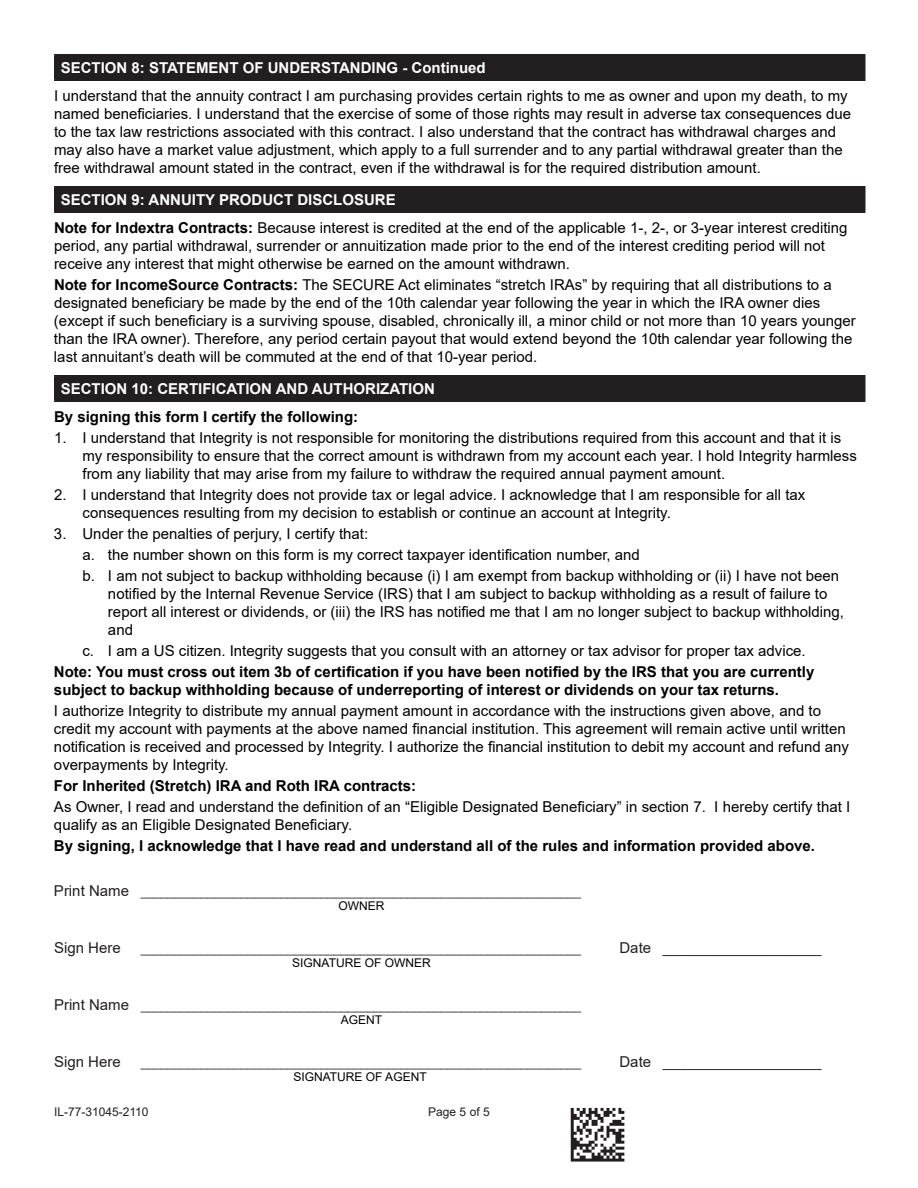
<style>
.page{position:relative;width:918px;height:1188px;background:#fff}
.page>*{position:absolute;margin:0;border:0;box-sizing:border-box;transform-origin:0 0}
.t1{font:15px/18px "Arial";color:#000}
.t2{font:700 15px/18px "Arial";color:#000}
.t3{font:700 15px "Arial";color:#fff}
.t4{font:15px "Arial";color:#231f20}
.t5{font:12px/14.4px "Arial";color:#231f20}
.t6{font:12px "Arial";color:#000}
.s1{font-weight:700;color:#fff}
.s2{font-weight:700}
.s3{font-size:15px}
.s4{color:#000}
</style>
<div class="page">
<div style="left:55px;top:187px;width:810px;height:25px;background:#231f20"></div>
<hr style="left:54px;top:186px;width:812px;height:2px;background:#231f20">
<hr style="left:54px;top:188px;width:2px;height:24px;background:#231f20">
<hr style="left:864px;top:188px;width:2px;height:24px;background:#231f20">
<hr style="left:54px;top:212px;width:812px;height:1px;background:#231f20">
<svg style="left:571px;top:1108px;width:53px;height:54px"></svg>
<div style="left:55px;top:376px;width:810px;height:25px;background:#231f20"></div>
<hr style="left:54px;top:375px;width:812px;height:1px;background:#231f20">
<hr style="left:54px;top:376px;width:2px;height:24px;background:#231f20">
<hr style="left:864px;top:376px;width:2px;height:24px;background:#231f20">
<hr style="left:54px;top:400px;width:812px;height:2px;background:#231f20">
<div style="left:55px;top:55px;width:810px;height:25px;background:#231f20"></div>
<hr style="left:54px;top:54px;width:812px;height:2px;background:#231f20">
<hr style="left:54px;top:56px;width:2px;height:24px;background:#231f20">
<hr style="left:864px;top:56px;width:2px;height:24px;background:#231f20">
<hr style="left:54px;top:80px;width:812px;height:1px;background:#231f20">
<p class="t3" style="left:61px;top:57px;width:426px">SECTION 8: STATEMENT OF UNDERSTANDING - Continued</p>
<p class="t1" style="left:54px;top:87px;width:799px">I understand that the annuity contract I am purchasing provides certain rights to me as owner and upon my death, to my named beneficiaries. I understand that the exercise of some of those rights may result in adverse tax consequences due to the tax law restrictions associated with this contract. I also understand that the contract has withdrawal charges and may also have a market value adjustment, which apply to a full surrender and to any partial withdrawal greater than the free withdrawal amount stated in the contract, even if the withdrawal is for the required distribution amount.</p>
<p class="t1" style="left:54px;top:186px;width:795px;line-height:27.9px;text-indent:7px"><span class="s1">SECTION 9: ANNUITY PRODUCT DISCLOSURE<br></span><span class="s2">Note for Indextra Contracts:</span> Because interest is credited at the end of the applicable 1-, 2-, or 3-year interest crediting</p>
<p class="t1" style="left:54px;top:237px;width:773px">period, any partial withdrawal, surrender or annuitization made prior to the end of the interest crediting period will not receive any interest that might otherwise be earned on the amount withdrawn.</p>
<p class="t1" style="left:54px;top:276px;width:803px"><span class="s2">Note for IncomeSource Contracts:</span> The SECURE Act eliminates “stretch IRAs” by requiring that all distributions to a designated beneficiary be made by the end of the 10th calendar year following the year in which the IRA owner dies (except if such beneficiary is a surviving spouse, disabled, chronically ill, a minor child or not more than 10 years younger than the IRA owner). Therefore, any period certain payout that would extend beyond the 10th calendar year following the last annuitant’s death will be commuted at the end of that 10-year period.</p>
<p class="t3" style="left:61px;top:378px;width:376px">SECTION 10: CERTIFICATION AND AUTHORIZATION</p>
<p class="t2" style="left:54px;top:408px;width:306px">By signing this form I certify the following:</p>
<p class="t1" style="left:82px;top:429px;width:776px;text-indent:-28px">1. I understand that Integrity is not responsible for monitoring the distributions required from this account and that it is my responsibility to ensure that the correct amount is withdrawn from my account each year. I hold Integrity harmless from any liability that may arise from my failure to withdraw the required annual payment amount.</p>
<p class="t1" style="left:83px;top:486px;width:724px;text-indent:-28px">2. I understand that Integrity does not provide tax or legal advice. I acknowledge that I am responsible for all tax consequences resulting from my decision to establish or continue an account at Integrity.</p>
<p class="t1" style="left:82px;top:523px;width:758px;line-height:21px;text-indent:-28px">3. Under the penalties of perjury, I certify that:<br>a. the number shown on this form is my correct taxpayer identification number, and<br>b. I am not subject to backup withholding because (i) I am exempt from backup withholding or (ii) I have not been</p>
<p class="t1" style="left:108px;top:585px;width:738px">notified by the Internal Revenue Service (IRS) that I am subject to backup withholding as a result of failure to report all interest or dividends, or (iii) the IRS has notified me that I am no longer subject to backup withholding, and</p>
<p class="t1" style="left:82px;top:642px;width:725px">c. I am a US citizen. Integrity suggests that you consult with an attorney or tax advisor for proper tax advice.</p>
<p class="t2" style="left:54px;top:663px;width:762px">Note: You must cross out item 3b of certification if you have been notified by the IRS that you are currently subject to backup withholding because of underreporting of interest or dividends on your tax returns.</p>
<p class="t1" style="left:54px;top:702px;width:797px">I authorize Integrity to distribute my annual payment amount in accordance with the instructions given above, and to credit my account with payments at the above named financial institution. This agreement will remain active until written notification is received and processed by Integrity. I authorize the financial institution to debit my account and refund any overpayments by Integrity.</p>
<p class="t2" style="left:54px;top:777px;width:364px">For Inherited (Stretch) IRA and Roth IRA contracts:</p>
<p class="t1" style="left:54px;top:798px;width:798px">As Owner, I read and understand the definition of an “Eligible Designated Beneficiary” in section 7. I hereby certify that I qualify as an Eligible Designated Beneficiary.</p>
<p class="t2" style="left:54px;top:837px;width:763px">By signing, I acknowledge that I have read and understand all of the rules and information provided above.</p>
<p class="t5" style="left:339px;top:884px;width:244px;text-indent:-285px"><span class="s3">Print Name</span> __________________________________________________________________<br><span class="s4">OWNER</span></p>
<p class="t4" style="left:54px;top:937px;width:68px">Sign Here</p>
<p class="t5" style="left:141px;top:941px;width:442px">__________________________________________________________________</p>
<p class="t4" style="left:620px;top:937px;width:203px">Date ___________________</p>
<p class="t6" style="left:292px;top:955px;width:140px">SIGNATURE OF OWNER</p>
<p class="t5" style="left:341px;top:998px;width:242px;text-indent:-287px"><span class="s3">Print Name</span> __________________________________________________________________<br><span class="s4">AGENT</span></p>
<p class="t4" style="left:54px;top:1051px;width:68px">Sign Here</p>
<p class="t5" style="left:141px;top:1055px;width:442px">__________________________________________________________________</p>
<p class="t6" style="left:294px;top:1069px;width:135px">SIGNATURE OF AGENT</p>
<p class="t5" style="left:54px;top:1105px;width:96px">IL-77-31045-2110</p>
<p class="t5" style="left:428px;top:1105px;width:63px">Page 5 of 5</p>
<p class="t4" style="left:620px;top:1051px;width:203px">Date ___________________</p>
</div>
